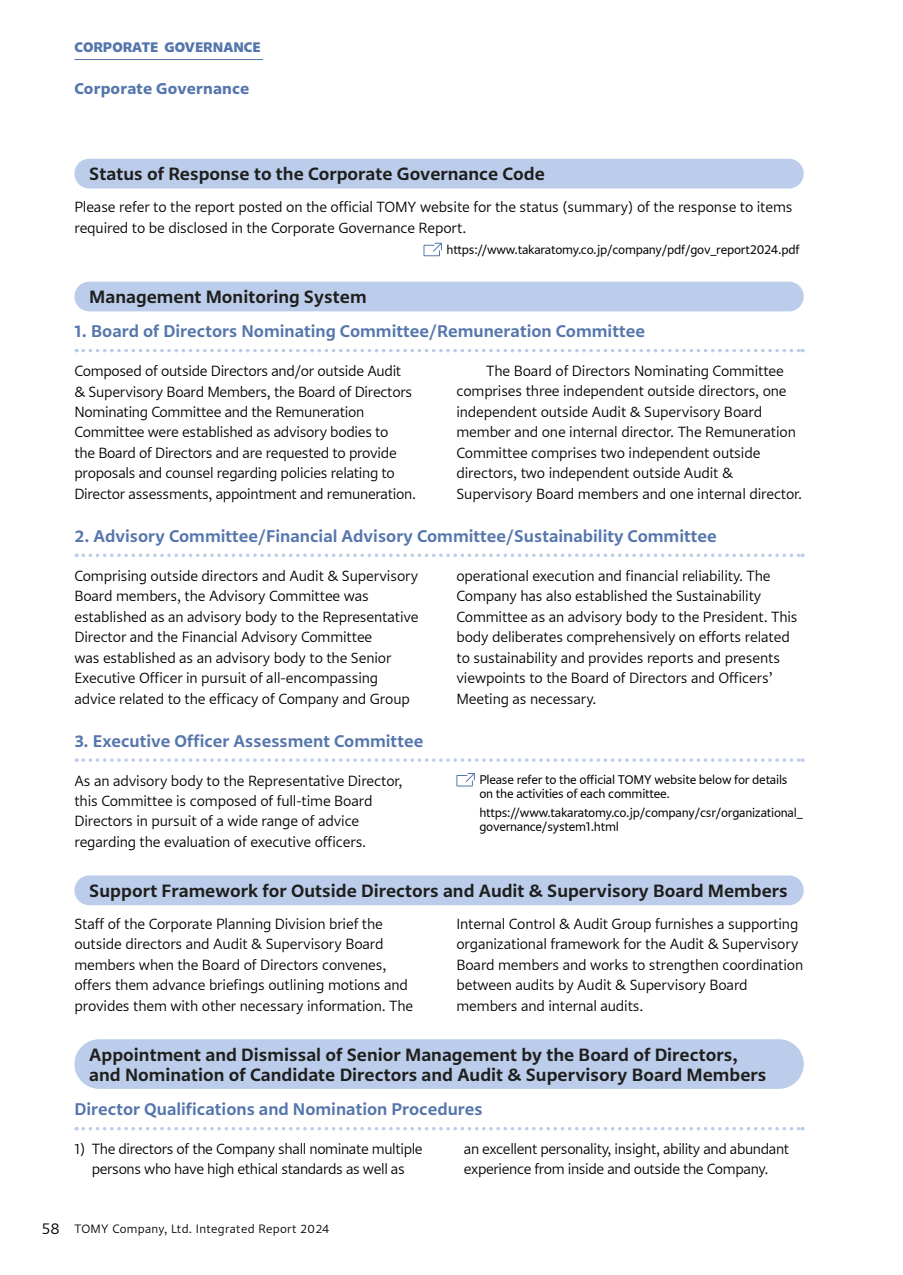
<style>
.page{position:relative;width:903px;height:1275px;background:#fff}
.page>*{position:absolute;margin:0;border:0;box-sizing:border-box;transform-origin:0 0}
.t1{font:700 17.85px/20.1px "Sharoa Pro";color:#1f1e1d}
.t2{font:700 17.15px "Sharoa Pro";color:#5576ac}
.t3{font:800 15.75px "Sharoa Pro";letter-spacing:.01em;color:#5576ac}
.t4{font:300 14.88px/20.5px "Sharoa Pro";letter-spacing:-.01em;color:#000}
.t5{font:800 14px "Sharoa Pro";color:#5576ac}
.t6{font:12.25px/14px "P Aoto Gothic Std N";letter-spacing:-.02em;color:#000}
.t7{font:300 12.25px "Sharoa Pro";letter-spacing:.025em;color:#000}
.s1{font-size:15.75px}
</style>
<div class="page">
<div style="left:74px;top:282px;width:730px;height:29px;background:#bbcdea;border-radius:15px"></div>
<div style="left:74px;top:159px;width:730px;height:30px;background:#bbcdea;border-radius:15px"></div>
<div style="left:74px;top:875px;width:730px;height:30px;background:#bbcdea;border-radius:15px"></div>
<div style="left:74px;top:1039px;width:730px;height:50px;background:#bbcdea;border-radius:25px"></div>
<svg style="left:83px;top:349px;width:720px;height:3px"></svg>
<svg style="left:83px;top:554px;width:720px;height:3px"></svg>
<svg style="left:83px;top:758px;width:720px;height:4px"></svg>
<svg style="left:83px;top:1127px;width:720px;height:3px"></svg>
<hr style="left:74px;top:59px;width:189px;height:1px;background:#5576ac">
<svg style="left:423px;top:242px;width:19px;height:15px"></svg>
<svg style="left:456px;top:773px;width:19px;height:14px"></svg>
<p class="t5" style="left:74px;top:35px;width:188px">CORPORATE GOVERNANCE</p>
<p class="t3" style="left:74px;top:74px;width:177px">Corporate Governance</p>
<p class="t1" style="left:89px;top:162px;width:457px">Status of Response to the Corporate Governance Code</p>
<p class="t4" style="left:74px;top:196px;width:720px">Please refer to the report posted on the official TOMY website for the status (summary) of the response to items required to be disclosed in the Corporate Governance Report.</p>
<p class="t1" style="left:89px;top:285px;width:279px">Management Monitoring System</p>
<p class="t6" style="left:446px;top:243px;width:354px">https://www.takaratomy.co.jp/company/pdf/gov_report2024.pdf</p>
<p class="t2" style="left:74px;top:316px;width:572px">1. Board of Directors Nominating Committee/Remuneration Committee</p>
<p class="t4" style="left:74px;top:359px;width:343px">Composed of outside Directors and/or outside Audit &amp; Supervisory Board Members, the Board of Directors Nominating Committee and the Remuneration Committee were established as advisory bodies to<br>the Board of Directors and are requested to provide proposals and counsel regarding policies relating to Director assessments, appointment and remuneration.</p>
<p class="t4" style="left:456px;top:359px;width:347px;text-indent:30px">The Board of Directors Nominating Committee comprises three independent outside directors, one independent outside Audit &amp; Supervisory Board member and one internal director. The Remuneration Committee comprises two independent outside directors, two independent outside Audit &amp; Supervisory Board members and one internal director.</p>
<p class="t2" style="left:74px;top:521px;width:644px">2. Advisory Committee/Financial Advisory Committee/Sustainability Committee</p>
<p class="t4" style="left:74px;top:564px;width:346px">Comprising outside directors and Audit &amp; Supervisory Board members, the Advisory Committee was established as an advisory body to the Representative Director and the Financial Advisory Committee<br>was established as an advisory body to the Senior Executive Officer in pursuit of all-encompassing advice related to the efficacy of Company and Group</p>
<p class="t2" style="left:74px;top:725px;width:350px">3. Executive Officer Assessment Committee</p>
<p class="t4" style="left:74px;top:769px;width:329px">As an advisory body to the Representative Director, this Committee is composed of full-time Board Directors in pursuit of a wide range of advice regarding the evaluation of executive officers.</p>
<p class="t4" style="left:456px;top:564px;width:343px">operational execution and financial reliability. The Company has also established the Sustainability Committee as an advisory body to the President. This body deliberates comprehensively on efforts related to sustainability and provides reports and presents viewpoints to the Board of Directors and Officers’ Meeting as necessary.</p>
<p class="t6" style="left:479px;top:773px;width:310px">Please refer to the official TOMY website below for details on the activities of each committee.</p>
<p class="t6" style="left:479px;top:806px;width:325px">https://www.takaratomy.co.jp/company/csr/organizational_ governance/system1.html</p>
<p class="t1" style="left:89px;top:879px;width:700px">Support Framework for Outside Directors and Audit &amp; Supervisory Board Members</p>
<p class="t4" style="left:74px;top:912px;width:340px">Staff of the Corporate Planning Division brief the outside directors and Audit &amp; Supervisory Board members when the Board of Directors convenes, offers them advance briefings outlining motions and provides them with other necessary information. The</p>
<p class="t4" style="left:456px;top:912px;width:348px">Internal Control &amp; Audit Group furnishes a supporting organizational framework for the Audit &amp; Supervisory Board members and works to strengthen coordination between audits by Audit &amp; Supervisory Board members and internal audits.</p>
<p class="t1" style="left:89px;top:1043px;width:679px">Appointment and Dismissal of Senior Management by the Board of Directors, and Nomination of Candidate Directors and Audit &amp; Supervisory Board Members</p>
<p class="t2" style="left:74px;top:1094px;width:410px">Director Qualifications and Nomination Procedures</p>
<p class="t4" style="left:74px;top:1137px;width:350px;text-align:center">1) The directors of the Company shall nominate multiple persons who have high ethical standards as well as</p>
<p class="t4" style="left:464px;top:1137px;width:327px">an excellent personality, insight, ability and abundant experience from inside and outside the Company.</p>
<p class="t7" style="left:42px;top:1219px;width:289px"><span class="s1">58</span> TOMY Company, Ltd. Integrated Report 2024</p>
</div>
